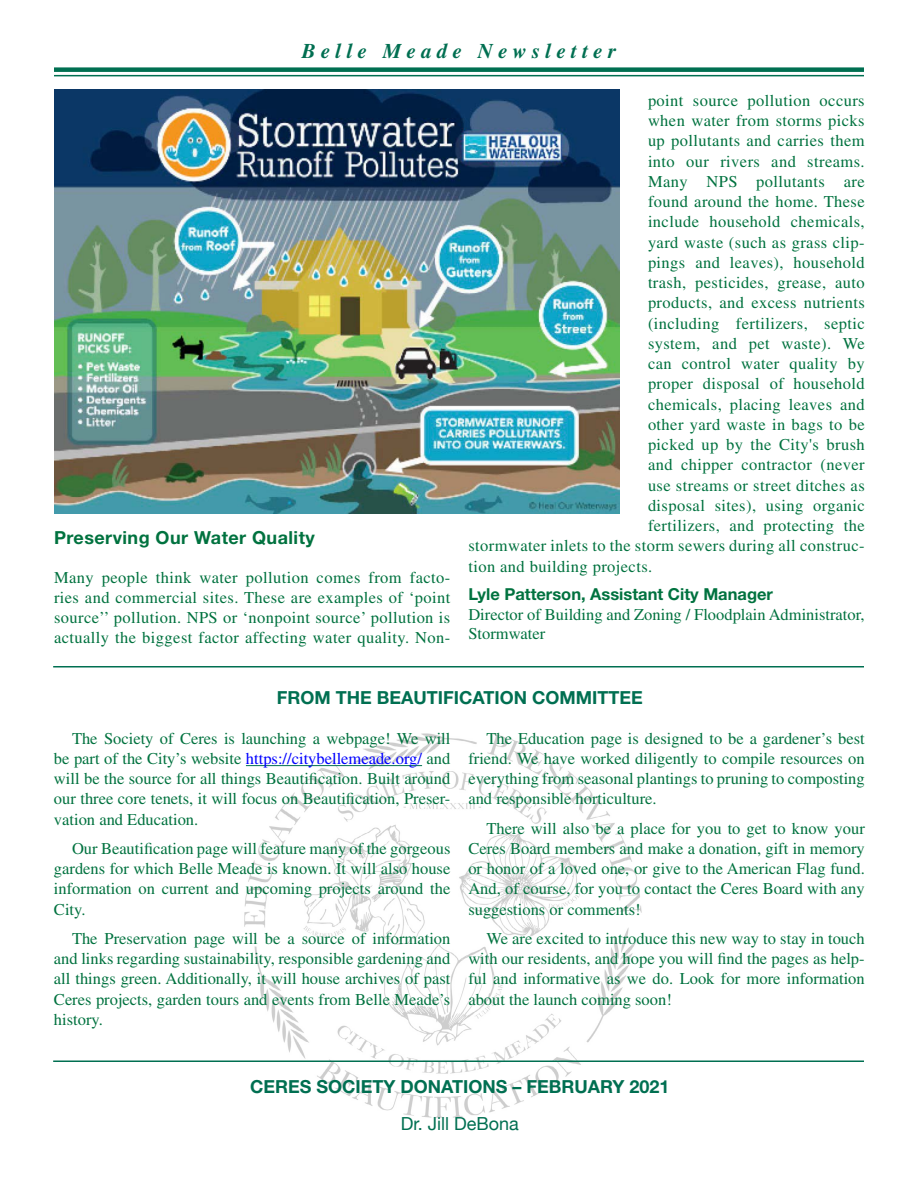
<style>
.page{position:relative;width:918px;height:1188px;background:#fff}
.page>*{position:absolute;margin:0;border:0;box-sizing:border-box;transform-origin:0 0}
.t1{font:italic 700 21px "Times";letter-spacing:.25em;color:#006f51}
.t2{font:700 18px "Helvetica Neue";color:#006f51}
.t3{font:700 18px "Helvetica Neue";letter-spacing:.025em;color:#00723f}
.t4{font:18px "Helvetica Neue";color:#006f51}
.t5{font:16.5px/20.2px "Times";letter-spacing:.025em;color:#00723f;text-align:justify}
.t6{font:16.5px/19.5px "Times";color:#00723f}
.t7{font:700 16.5px "Helvetica Neue";color:#00723f}
.s1{color:#00f}
</style>
<div class="page">
<div style="left:54px;top:67px;width:810px;height:5px;background:#006f51"></div>
<hr style="left:54px;top:75px;width:810px;height:1px;background:#006f51">
<img style="left:244px;top:733px;width:398px;height:385px">
<hr style="left:53px;top:666px;width:811px;height:2px;background:#006f51">
<hr style="left:53px;top:1060px;width:811px;height:2px;background:#006f51">
<img style="left:54px;top:90px;width:566px;height:423px">
<hr style="left:246px;top:765px;width:176px;height:1px;background:#006f51">
<p class="t1" style="left:302px;top:39px;width:316px">Belle Meade Newsletter</p>
<p class="t3" style="left:54px;top:527px;width:262px">Preserving Our Water Quality</p>
<p class="t5" style="left:54px;top:567px;width:398px">Many people think water pollution comes from facto&shy;ries and commercial sites. These are examples of ‘point source’’ pollution. NPS or ‘nonpoint source’ pollution is actually the biggest factor affecting water quality. Non-</p>
<p class="t5" style="left:648px;top:90px;width:218px">point source pollution occurs</p>
<p class="t5" style="left:648px;top:110px;width:218px">when water from storms picks</p>
<p class="t5" style="left:648px;top:131px;width:218px">up pollutants and carries them</p>
<p class="t5" style="left:648px;top:151px;width:218px">into our rivers and streams.</p>
<p class="t5" style="left:648px;top:171px;width:218px">Many NPS pollutants are</p>
<p class="t5" style="left:648px;top:191px;width:218px">found around the home. These</p>
<p class="t5" style="left:648px;top:212px;width:218px">include household chemicals,</p>
<p class="t5" style="left:648px;top:232px;width:218px">yard waste (such as grass clip-</p>
<p class="t5" style="left:648px;top:252px;width:218px">pings and leaves), household</p>
<p class="t5" style="left:648px;top:272px;width:218px">trash, pesticides, grease, auto</p>
<p class="t5" style="left:648px;top:293px;width:218px">products, and excess nutrients</p>
<p class="t5" style="left:648px;top:313px;width:218px">(including fertilizers, septic</p>
<p class="t5" style="left:648px;top:333px;width:218px">system, and pet waste). We</p>
<p class="t5" style="left:648px;top:353px;width:218px">can control water quality by</p>
<p class="t5" style="left:648px;top:374px;width:218px">proper disposal of household</p>
<p class="t5" style="left:648px;top:394px;width:218px">chemicals, placing leaves and</p>
<p class="t5" style="left:648px;top:414px;width:218px">other yard waste in bags to be</p>
<p class="t5" style="left:648px;top:434px;width:218px">picked up by the City's brush</p>
<p class="t5" style="left:648px;top:455px;width:218px">and chipper contractor (never</p>
<p class="t5" style="left:648px;top:475px;width:218px">use streams or street ditches as</p>
<p class="t5" style="left:648px;top:495px;width:218px">disposal sites), using organic</p>
<p class="t5" style="left:648px;top:515px;width:218px">fertilizers, and protecting the</p>
<p class="t5" style="left:468px;top:536px;width:398px">stormwater inlets to the storm sewers during all construc-</p>
<p class="t5" style="left:468px;top:556px;width:185px">tion and building projects.</p>
<p class="t7" style="left:468px;top:584px;width:306px">Lyle Patterson, Assistant City Manager</p>
<p class="t6" style="left:468px;top:604px;width:398px">Director of Building and Zoning / Floodplain Administrator,<br>Stormwater</p>
<p class="t2" style="left:277px;top:686px;width:367px">FROM THE BEAUTIFICATION COMMITTEE</p>
<p class="t5" style="left:54px;top:728px;width:398px;text-indent:18px">The Society of Ceres is launching a webpage! We will be part of the City’s website <span class="s1">https://citybellemeade.org/</span> and will be the source for all things Beautification. Built around our three core tenets, it will focus on Beautification, Preser&shy;vation and Education.</p>
<p class="t5" style="left:54px;top:838px;width:398px;text-indent:18px">Our Beautification page will feature many of the gorgeous gardens for which Belle Meade is known. It will also house information on current and upcoming projects around the City.</p>
<p class="t5" style="left:54px;top:928px;width:398px;text-indent:18px">The Preservation page will be a source of information and links regarding sustainability, responsible gardening and all things green. Additionally, it will house archives of past Ceres projects, garden tours and events from Belle Meade’s history.</p>
<p class="t5" style="left:468px;top:728px;width:398px;text-indent:18px">The Education page is designed to be a gardener’s best friend. We have worked diligently to compile resources on everything from seasonal plantings to pruning to composting and responsible horticulture.</p>
<p class="t5" style="left:468px;top:818px;width:398px;text-indent:18px">There will also be a place for you to get to know your Ceres Board members and make a donation, gift in memory or honor of a loved one, or give to the American Flag fund.<br>And, of course, for you to contact the Ceres Board with any suggestions or comments!</p>
<p class="t5" style="left:468px;top:928px;width:398px;text-indent:18px">We are excited to introduce this new way to stay in touch with our residents, and hope you will find the pages as help&shy;ful and informative as we do. Look for more information about the launch coming soon!</p>
<p class="t2" style="left:250px;top:1075px;width:421px">CERES SOCIETY DONATIONS – FEBRUARY 2021</p>
<p class="t4" style="left:401px;top:1110px;width:120px">Dr. Jill DeBona</p>
</div>
